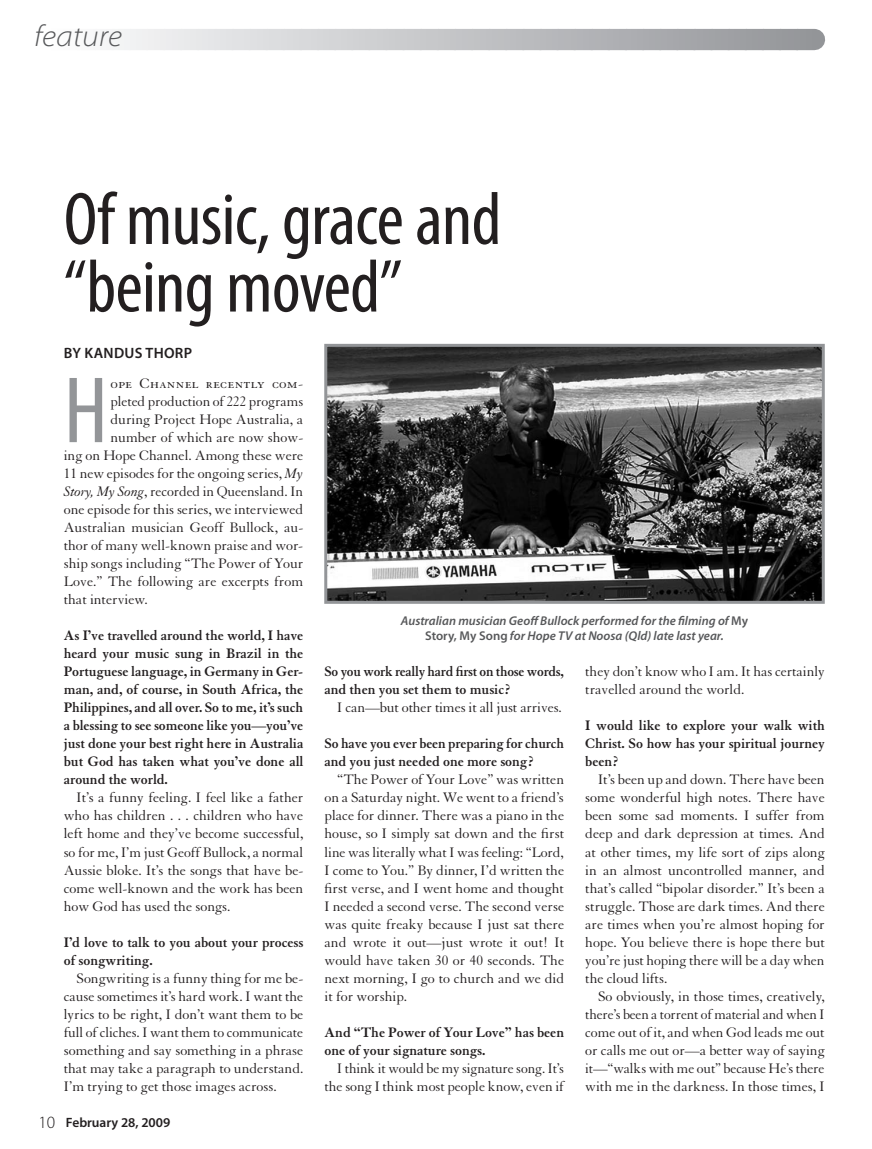
<style>
.page{position:relative;width:872px;height:1149px;background:#fff}
.page>*{position:absolute;margin:0;border:0;box-sizing:border-box;transform-origin:0 0}
.t1{font:condensed 95.1px "Myriad Pro";color:#939598}
.t2{font:condensed 75px/67.5px "Myriad Pro";letter-spacing:-.01em;color:#231f20}
.t3{font:italic 300 semi-expanded 30px "Myriad Pro";color:#57585a}
.t4{font:15px/18px "Granjon";color:#231f20;text-align:justify}
.t5{font:700 15px/18px "Granjon";letter-spacing:-.005em;color:#231f20}
.t6{font:15px "Granjon SC";letter-spacing:.02em;color:#231f20;scale:1.04 1}
.t7{font:600 15px "Myriad Pro";letter-spacing:.02em;color:#231f20}
.t8{font:600 13.5px "Myriad Pro";color:#231f20}
.t9{font:italic 600 12.75px/15.3px "Myriad Pro";color:#57585a;text-align:center}
.s1{font-style:italic}
.s2{font-style:normal}
.s3{font-weight:300;font-size:17.25px}
</style>
<div class="page">
<svg style="left:112px;top:29px;width:702px;height:21px;background:#c3c4c6"></svg>
<img style="left:328px;top:348px;width:492px;height:251px">
<div style="left:324px;top:344px;width:500px;height:259px;border:3px solid #939598"></div>
<h3 class="t3" style="left:34px;top:20px;width:89px">feature</h3>
<h2 class="t2" style="left:64px;top:184px;width:439px">Of music, grace and “being moved”</h2>
<p class="t7" style="left:64px;top:343px;width:128px">by Kandus Thorp</p>
<h1 class="t1" style="left:64px;top:353px;width:46px">H</h1>
<p class="t6" style="left:111px;top:375px;width:187px">ope Channel recently com-</p>
<p class="t4" style="left:111px;top:392px;width:194px">pleted production of 222 programs</p>
<p class="t4" style="left:111px;top:410px;width:194px">during Project Hope Australia, a</p>
<p class="t4" style="left:111px;top:428px;width:194px">number of which are now show-</p>
<p class="t4" style="left:64px;top:446px;width:241px">ing on Hope Channel. Among these were</p>
<p class="t4" style="left:64px;top:464px;width:241px">11 new episodes for the ongoing series, <span class="s1">My</span></p>
<p class="t4" style="left:64px;top:482px;width:241px"><span class="s1">Story, My Song</span>, recorded in Queensland. In</p>
<p class="t4" style="left:64px;top:500px;width:241px">one episode for this series, we interviewed</p>
<p class="t4" style="left:64px;top:518px;width:241px">Australian musician Geoff Bullock, au-</p>
<p class="t4" style="left:64px;top:536px;width:241px">thor of many well-known praise and wor-</p>
<p class="t4" style="left:64px;top:554px;width:241px">ship songs including “The Power of Your</p>
<p class="t4" style="left:64px;top:572px;width:241px">Love.” The following are excerpts from</p>
<p class="t4" style="left:64px;top:590px;width:85px">that interview.</p>
<p class="t5" style="left:64px;top:626px;width:241px;text-align:justify">As I’ve travelled around the world, I have heard your music sung in Brazil in the Portuguese language, in Germany in Ger&shy;man, and, of course, in South Africa, the Philippines, and all over. So to me, it’s such a blessing to see someone like you—you’ve just done your best right here in Australia but God has taken what you’ve done all around the world.</p>
<p class="t4" style="left:64px;top:788px;width:241px;text-indent:13px">It’s a funny feeling. I feel like a father who has children . . . children who have left home and they’ve become successful, so for me, I’m just Geoff Bullock, a normal Aussie bloke. It’s the songs that have be&shy;come well-known and the work has been how God has used the songs.</p>
<p class="t5" style="left:64px;top:932px;width:241px">I’d love to talk to you about your process of songwriting.</p>
<p class="t4" style="left:64px;top:968px;width:241px;text-indent:13px">Songwriting is a funny thing for me be&shy;cause sometimes it’s hard work. I want the lyrics to be right, I don’t want them to be full of cliches. I want them to communicate something and say something in a phrase that may take a paragraph to understand.<br>I’m trying to get those images across.</p>
<p class="t9" style="left:401px;top:612px;width:349px">Australian musician Geoff Bullock performed for the filming of <span class="s2">My<br>Story, My Song</span> for Hope TV at Noosa (Qld) late last year.</p>
<p class="t5" style="left:324px;top:662px;width:241px">So you work really hard first on those words, and then you set them to music?</p>
<p class="t4" style="left:337px;top:698px;width:226px">I can—but other times it all just arrives.</p>
<p class="t5" style="left:324px;top:734px;width:241px">So have you ever been preparing for church and you just needed one more song?</p>
<p class="t4" style="left:324px;top:770px;width:241px;text-indent:13px">“The Power of Your Love” was written on a Saturday night. We went to a friend’s place for dinner. There was a piano in the house, so I simply sat down and the first line was literally what I was feeling: “Lord, I come to You.” By dinner, I’d written the first verse, and I went home and thought I needed a second verse. The second verse was quite freaky because I just sat there and wrote it out—just wrote it out! It would have taken 30 or 40 seconds. The next morning, I go to church and we did it for worship.</p>
<p class="t5" style="left:324px;top:1022px;width:241px">And “The Power of Your Love” has been one of your signature songs.</p>
<p class="t4" style="left:324px;top:1058px;width:241px;text-align:right">I think it would be my signature song. It’s the song I think most people know, even if</p>
<p class="t4" style="left:585px;top:662px;width:241px">they don’t know who I am. It has certainly travelled around the world.</p>
<p class="t5" style="left:585px;top:716px;width:241px;text-align:justify">I would like to explore your walk with Christ. So how has your spiritual journey been?</p>
<p class="t4" style="left:585px;top:770px;width:241px;text-indent:13px">It’s been up and down. There have been some wonderful high notes. There have been some sad moments. I suffer from deep and dark depression at times. And at other times, my life sort of zips along in an almost uncontrolled manner, and that’s called “bipolar disorder.” It’s been a struggle. Those are dark times. And there are times when you’re almost hoping for hope. You believe there is hope there but you’re just hoping there will be a day when the cloud lifts.</p>
<p class="t4" style="left:585px;top:986px;width:241px;text-indent:13px">So obviously, in those times, creatively, there’s been a torrent of material and when I come out of it, and when God leads me out or calls me out or—a better way of saying it—“walks with me out” because He’s there with me in the darkness. In those times, I</p>
<p class="t8" style="left:38px;top:1113px;width:133px"><span class="s3">10</span> February 28, 2009</p>
</div>
